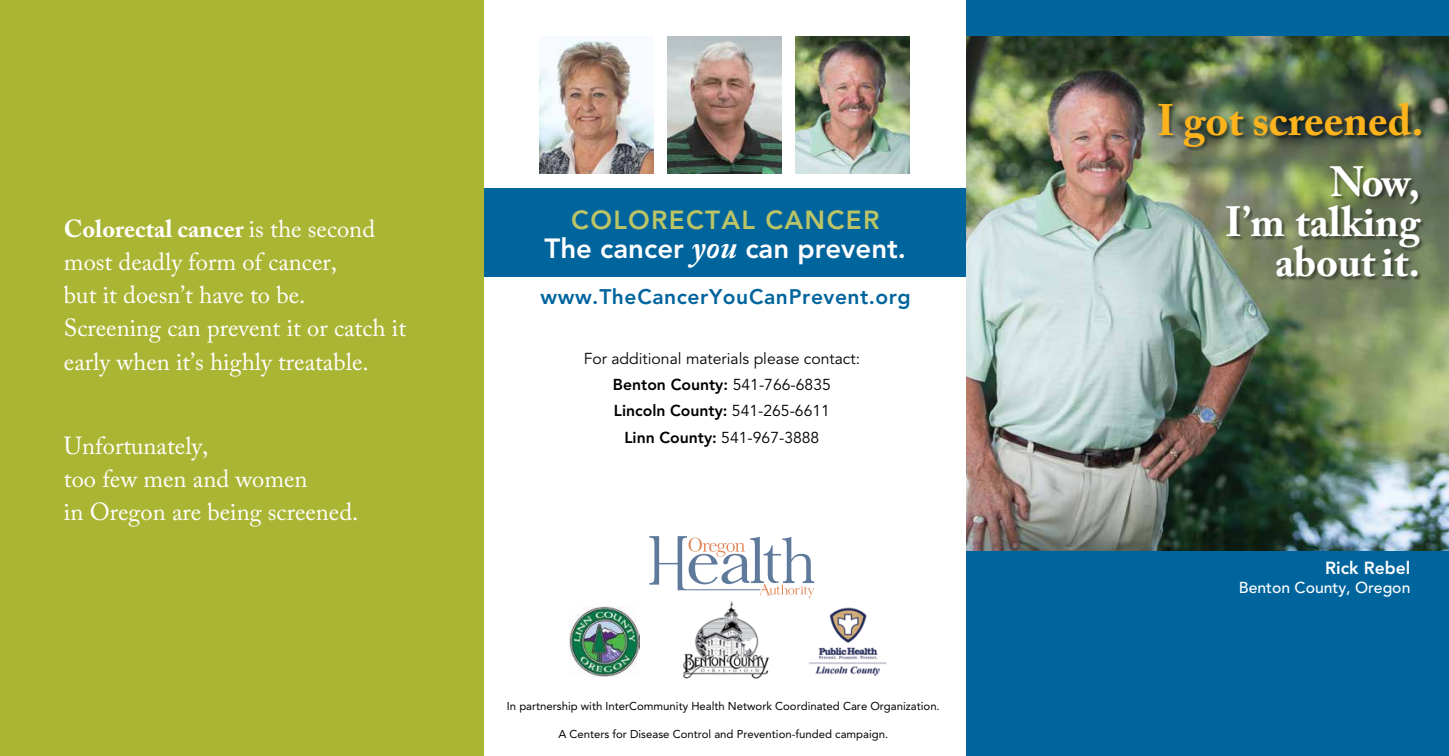
<style>
.page{position:relative;width:1449px;height:756px;background:#fff}
.page>*{position:absolute;margin:0;border:0;box-sizing:border-box;transform-origin:0 0}
.t1{font:700 43.75px "Adobe Caslon Pro";color:#fcb31c}
.t2{font:700 42px/40.2px "Adobe Caslon Pro";color:#fff;text-align:right}
.t3{font:800 27.65px "Avenir LT Std";color:#fff}
.t4{font:800 26.07px "Avenir LT Std";letter-spacing:.05em;color:#bbc466}
.t5{font:24.5px/33.2px "Adobe Caslon Pro";color:#fff}
.t6{font:800 21px "Avenir LT Std";letter-spacing:.025em;color:#00649d}
.t7{font:800 17.5px "Avenir LT Std";color:#fff}
.t8{font:15.75px/26.2px "Avenir LT Std";color:#000;text-align:center}
.t9{font:500 15.75px "Avenir LT Std";color:#fff}
.t10{font:11.38px "Avenir LT Std";color:#000}
.s1{font-weight:700}
.s2{font-family:"Adobe Caslon Pro";font-weight:700;font-style:italic;font-size:32.9px}
.s3{font-weight:800}
</style>
<div class="page">
<div style="left:465px;top:189px;width:514px;height:88px;background:#00649d"></div>
<img style="left:795px;top:37px;width:115px;height:136px">
<img style="left:539px;top:37px;width:115px;height:136px">
<img style="left:667px;top:37px;width:115px;height:136px">
<div style="left:966px;top:0;width:483px;height:756px;background:#00649d"></div>
<div style="left:0;top:0;width:483px;height:756px;background:#a9b533"></div>
<img style="left:966px;top:37px;width:483px;height:514px">
<div style="left:1159px;top:104px;width:266px;height:48px;background:#000;opacity:.4"></div>
<div style="left:1227px;top:167px;width:198px;height:115px;background:#000;opacity:.4"></div>
<svg style="left:649px;top:536px;width:165px;height:62px"></svg>
<img style="left:570px;top:607px;width:70px;height:70px">
<img style="left:809px;top:607px;width:78px;height:69px">
<img style="left:683px;top:602px;width:87px;height:77px">
<p class="t5" style="left:64px;top:212px;width:344px"><span class="s1">Colorectal cancer</span> is the second most deadly form of cancer,<br>but it doesn’t have to be.<br>Screening can prevent it or catch it early when it’s highly treatable.</p>
<p class="t5" style="left:64px;top:429px;width:296px">Unfortunately,<br>too few men and women<br>in Oregon are being screened.</p>
<p class="t4" style="left:571px;top:204px;width:310px">COLORECTAL CANCER</p>
<p class="t3" style="left:545px;top:232px;width:363px">The cancer <span class="s2">you</span> can prevent.</p>
<p class="t6" style="left:541px;top:284px;width:372px">www.TheCancerYouCanPrevent.org</p>
<p class="t8" style="left:584px;top:346px;width:278px">For additional materials please contact:<br><span class="s3">Benton County:</span> 541-766-6835<br><span class="s3">Lincoln County:</span> 541-265-6611<br><span class="s3">Linn County:</span> 541-967-3888</p>
<p class="t10" style="left:507px;top:699px;width:434px">In partnership with InterCommunity Health Network Coordinated Care Organization.</p>
<p class="t10" style="left:558px;top:727px;width:331px">A Centers for Disease Control and Prevention-funded campaign.</p>
<h1 class="t1" style="left:1157px;top:95px;width:268px">I got screened.</h1>
<h2 class="t2" style="left:1225px;top:161px;width:197px">Now,<br>I’m talking aboutit.</h2>
<p class="t7" style="left:1325px;top:558px;width:87px">Rick Rebel</p>
<p class="t9" style="left:1239px;top:578px;width:173px">Benton County, Oregon</p>
</div>
